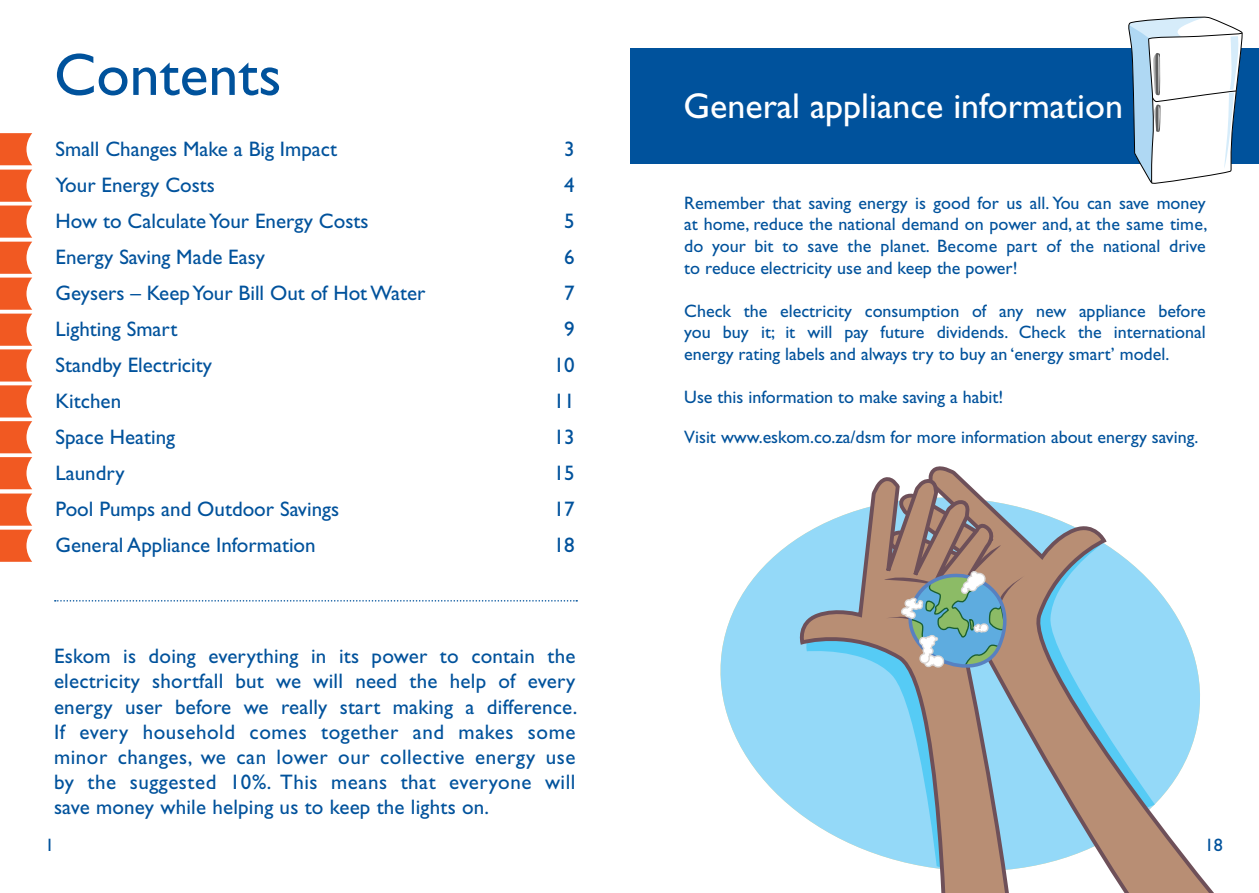
<style>
.page{position:relative;width:1259px;height:893px;background:#fff}
.page>*{position:absolute;margin:0;border:0;box-sizing:border-box;transform-origin:0 0}
.t1{font:60px "Gill Sans Std";color:#00529c}
.t2{font:36px "Gill Sans Std";color:#fff}
.t3{font:21px/25.2px "Gill Sans Std";color:#00529c;text-align:justify}
.t4{font:18px/21.6px "Gill Sans Std";color:#00529c;text-align:justify}
</style>
<div class="page">
<svg style="left:55px;top:600px;width:522px;height:2px"></svg>
<div style="left:630px;top:48px;width:629px;height:115px;background:#00529c"></div>
<svg style="left:1126px;top:17px;width:118px;height:167px"></svg>
<svg style="left:720px;top:541px;width:73px;height:267px;fill:#94d9f8"></svg>
<svg style="left:1033px;top:511px;width:181px;height:382px"></svg>
<svg style="left:793px;top:466px;width:240px;height:427px"></svg>
<svg style="left:802px;top:545px;width:225px;height:325px;background:#9cb7c0"></svg>
<svg style="left:0;top:133px;width:32px;height:429px"></svg>
<h1 class="t1" style="left:54px;top:40px;width:229px">Contents</h1>
<p class="t3" style="left:56px;top:137px;width:283px">Small Changes Make a Big Impact</p>
<p class="t3" style="left:564px;top:137px;width:12px">3</p>
<p class="t3" style="left:56px;top:173px;width:161px">Your Energy Costs</p>
<p class="t3" style="left:564px;top:173px;width:12px">4</p>
<p class="t3" style="left:56px;top:209px;width:314px">How to Calculate Your Energy Costs</p>
<p class="t3" style="left:564px;top:209px;width:12px">5</p>
<p class="t3" style="left:56px;top:245px;width:211px">Energy Saving Made Easy</p>
<p class="t3" style="left:564px;top:245px;width:12px">6</p>
<p class="t3" style="left:56px;top:281px;width:371px">Geysers – Keep Your Bill Out of Hot Water</p>
<p class="t3" style="left:564px;top:281px;width:12px">7</p>
<p class="t3" style="left:56px;top:317px;width:123px">Lighting Smart</p>
<p class="t3" style="left:564px;top:317px;width:12px">9</p>
<p class="t3" style="left:56px;top:353px;width:158px">Standby Electricity</p>
<p class="t3" style="left:554px;top:353px;width:22px">10</p>
<p class="t3" style="left:56px;top:389px;width:67px">Kitchen</p>
<p class="t3" style="left:554px;top:389px;width:22px">11</p>
<p class="t3" style="left:56px;top:425px;width:121px">Space Heating</p>
<p class="t3" style="left:554px;top:425px;width:22px">13</p>
<p class="t3" style="left:56px;top:461px;width:71px">Laundry</p>
<p class="t3" style="left:554px;top:461px;width:22px">15</p>
<p class="t3" style="left:56px;top:497px;width:285px">Pool Pumps and Outdoor Savings</p>
<p class="t3" style="left:554px;top:497px;width:22px">17</p>
<p class="t3" style="left:56px;top:533px;width:262px">General Appliance Information</p>
<p class="t3" style="left:554px;top:533px;width:22px">18</p>
<p class="t3" style="left:54px;top:644px;width:525px">Eskom is doing everything in its power to contain the electricity shortfall but we will need the help of every energy user before we really start making a difference.<br>If every household comes together and makes some minor changes, we can lower our collective energy use by the suggested 10%. This means that everyone will save money while helping us to keep the lights on.</p>
<h2 class="t2" style="left:683px;top:85px;width:441px">General appliance information</h2>
<p class="t4" style="left:684px;top:192px;width:525px">Remember that saving energy is good for us all. You can save money at home, reduce the national demand on power and, at the same time, do your bit to save the planet. Become part of the national drive to reduce electricity use and keep the power!</p>
<p class="t4" style="left:684px;top:300px;width:523px">Check the electricity consumption of any new appliance before you buy it; it will pay future dividends. Check the international energy rating labels and always try to buy an ‘energy smart’ model.</p>
<p class="t4" style="left:684px;top:387px;width:320px">Use this information to make saving a habit!</p>
<p class="t4" style="left:684px;top:426px;width:515px">Visit www.eskom.co.za/dsm for more information about energy saving.</p>
<p class="t4" style="left:45px;top:834px;width:11px">1</p>
<p class="t4" style="left:1205px;top:834px;width:19px">18</p>
</div>
